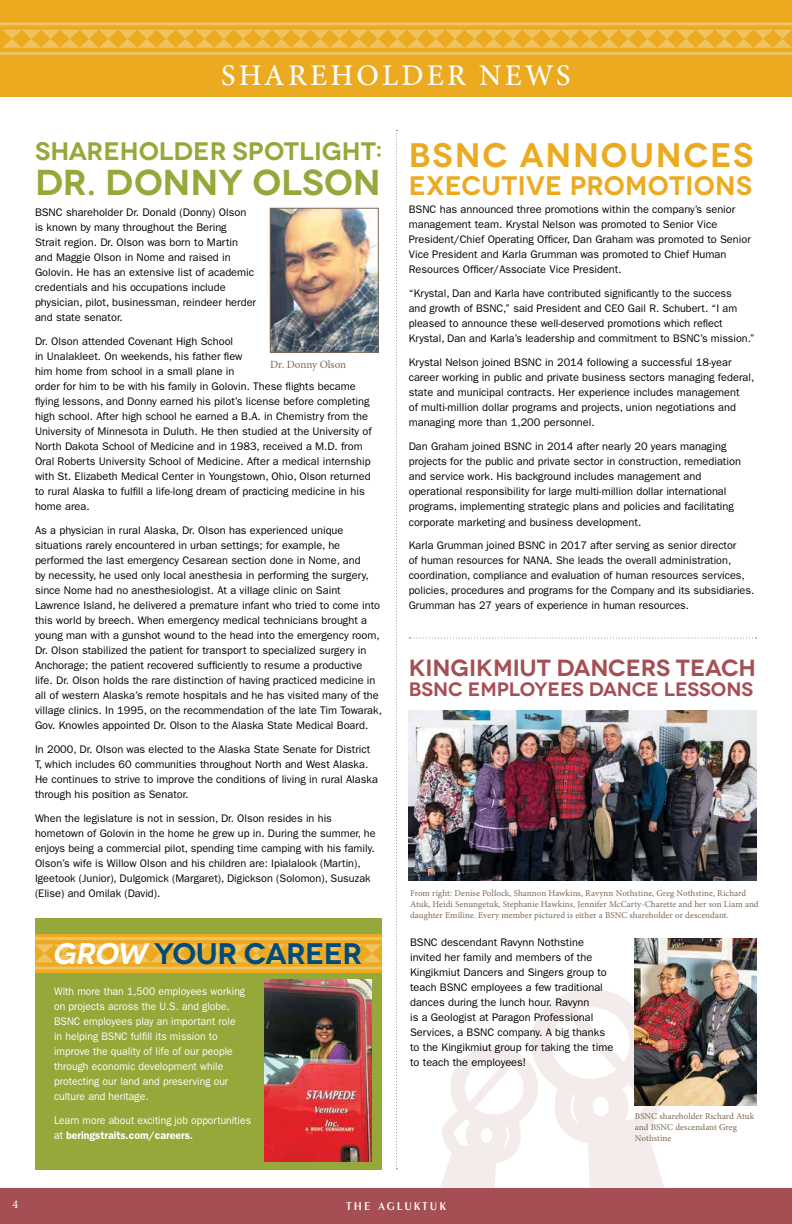
<style>
.page{position:relative;width:792px;height:1224px;background:#fff}
.page>*{position:absolute;margin:0;border:0;box-sizing:border-box;transform-origin:0 0}
.t1{font:600 36px "Novecentowide";letter-spacing:-.01em;color:#95a83a}
.t2{font:600 34px "Novecentowide";letter-spacing:.055em;color:#ebaa20}
.t3{font:500 30px "Minion Pro";letter-spacing:.1em;color:#fff}
.t4{font:600 29.7px "Novecentowide";letter-spacing:-.025em;color:#004b7b}
.t5{font:600 26.8px "Novecentowide";letter-spacing:.01em;color:#ebaa20}
.t6{font:600 25.3px "Novecentowide";color:#95a83a}
.t7{font:600 23.4px "Novecentowide";color:#a54f55}
.t8{font:600 19.4px "Novecentowide";letter-spacing:-.005em;color:#a54f55}
.t9{font:600 12px "Exotic 350 BT";letter-spacing:.175em;color:#fff}
.t10{font:12px "Minion Pro";color:#fff}
.t11{font:11px/15px "ITC Franklin Gothic Std";color:#000}
.t12{font:11px/15px "ITC Franklin Gothic Std";color:#fff;scale:.95 1}
.t13{font:11px/15px "ITC Franklin Gothic Std";color:#fff;scale:.94 1}
.t14{font:11px "Minion Pro";letter-spacing:-.005em;color:#7c6856}
.t15{font:9px/10.8px "Minion Pro";letter-spacing:.005em;color:#7c6856}
.s1{font-style:italic;color:#fff}
.s2{font-weight:600}
</style>
<div class="page">
<svg style="left:440px;top:989px;width:224px;height:199px"></svg>
<div style="left:0;top:0;width:792px;height:97px;background:#ebaa20"></div>
<svg style="left:3px;top:30px;width:789px;height:18px"></svg>
<hr style="left:0;top:52px;width:792px;height:3px;background:#fff">
<hr style="left:0;top:22px;width:792px;height:3px;background:#fff">
<svg style="left:396px;top:130px;width:2px;height:1039px"></svg>
<svg style="left:409px;top:637px;width:348px;height:1px"></svg>
<img style="left:409px;top:711px;width:348px;height:170px">
<img style="left:635px;top:938px;width:122px;height:168px">
<img style="left:272px;top:210px;width:104px;height:140px">
<div style="left:270px;top:208px;width:108px;height:144px;border:1px solid #7c6856"></div>
<div style="left:35px;top:918px;width:347px;height:251px;background:#95a83a"></div>
<svg style="left:35px;top:934px;width:347px;height:38px;background:#ebab23"></svg>
<svg style="left:35px;top:944px;width:347px;height:18px;background:#edb63f"></svg>
<hr style="left:0;top:967px;width:382px;height:3px;background:#fff">
<hr style="left:0;top:937px;width:382px;height:3px;background:#fff">
<img style="left:265px;top:980px;width:107px;height:182px">
<div style="left:0;top:1188px;width:792px;height:36px;background:#a54f55"></div>
<h3 class="t3" style="left:221px;top:58px;width:351px">SHAREHOLDER NEWS</h3>
<h3 class="t6" style="left:35px;top:140px;width:349px">SHAREHOLDER SPOTLIGHT:</h3>
<h1 class="t1" style="left:35px;top:166px;width:347px">DR. DONNY OLSON</h1>
<p class="t11" style="left:35px;top:205px;width:223px">BSNC shareholder Dr. Donald (Donny) Olson is known by many throughout the Bering<br>Strait region. Dr. Olson was born to Martin and Maggie Olson in Nome and raised in Golovin. He has an extensive list of academic credentials and his occupations include physician, pilot, businessman, reindeer herder and state senator.</p>
<p class="t11" style="left:35px;top:334px;width:338px">Dr. Olson attended Covenant High School<br>in Unalakleet. On weekends, his father flew<br>him home from school in a small plane in<br>order for him to be with his family in Golovin. These flights became flying lessons, and Donny earned his pilot’s license before completing high school. After high school he earned a B.A. in Chemistry from the University of Minnesota in Duluth. He then studied at the University of North Dakota School of Medicine and in 1983, received a M.D. from Oral Roberts University School of Medicine. After a medical internship with St. Elizabeth Medical Center in Youngstown, Ohio, Olson returned to rural Alaska to fulfill a life-long dream of practicing medicine in his home area.</p>
<p class="t11" style="left:35px;top:523px;width:349px">As a physician in rural Alaska, Dr. Olson has experienced unique situations rarely encountered in urban settings; for example, he performed the last emergency Cesarean section done in Nome, and<br>by necessity, he used only local anesthesia in performing the surgery, since Nome had no anesthesiologist. At a village clinic on Saint Lawrence Island, he delivered a premature infant who tried to come into this world by breech. When emergency medical technicians brought a young man with a gunshot wound to the head into the emergency room, Dr. Olson stabilized the patient for transport to specialized surgery in Anchorage; the patient recovered sufficiently to resume a productive life. Dr. Olson holds the rare distinction of having practiced medicine in all of western Alaska’s remote hospitals and he has visited many of the village clinics. In 1995, on the recommendation of the late Tim Towarak, Gov. Knowles appointed Dr. Olson to the Alaska State Medical Board.</p>
<p class="t11" style="left:35px;top:742px;width:345px">In 2000, Dr. Olson was elected to the Alaska State Senate for District T, which includes 60 communities throughout North and West Alaska.<br>He continues to strive to improve the conditions of living in rural Alaska through his position as Senator.</p>
<p class="t11" style="left:35px;top:811px;width:342px">When the legislature is not in session, Dr. Olson resides in his hometown of Golovin in the home he grew up in. During the summer, he enjoys being a commercial pilot, spending time camping with his family.<br>Olson’s wife is Willow Olson and his children are: Ipialalook (Martin), Igeetook (Junior), Dulgomick (Margaret), Digickson (Solomon), Susuzak (Elise) and Omilak (David).</p>
<p class="t14" style="left:270px;top:360px;width:77px">Dr. Donny Olson</p>
<h3 class="t4" style="left:52px;top:940px;width:312px"><span class="s1">GROW</span> YOUR CAREER</h3>
<p class="t12" style="left:54px;top:985px;width:203px">With more than 1,500 employees working on projects across the U.S. and globe, BSNC employees play an important role in helping BSNC fulfill its mission to improve the quality of life of our people through economic development while protecting our land and preserving our culture and heritage.</p>
<p class="t13" style="left:54px;top:1114px;width:211px">Learn more about exciting job opportunities at <span class="s2">beringstraits.com/careers.</span></p>
<h2 class="t2" style="left:409px;top:140px;width:346px">BSNC ANNOUNCES</h2>
<h3 class="t5" style="left:409px;top:174px;width:345px">EXECUTIVE PROMOTIONS</h3>
<p class="t11" style="left:409px;top:203px;width:344px">BSNC has announced three promotions within the company’s senior management team. Krystal Nelson was promoted to Senior Vice President/Chief Operating Officer, Dan Graham was promoted to Senior Vice President and Karla Grumman was promoted to Chief Human Resources Officer/Associate Vice President.</p>
<p class="t11" style="left:409px;top:287px;width:348px">“Krystal, Dan and Karla have contributed significantly to the success<br>and growth of BSNC,” said President and CEO Gail R. Schubert. “I am pleased to announce these well-deserved promotions which reflect Krystal, Dan and Karla’s leadership and commitment to BSNC’s mission.”</p>
<p class="t11" style="left:409px;top:356px;width:347px">Krystal Nelson joined BSNC in 2014 following a successful 18-year career working in public and private business sectors managing federal, state and municipal contracts. Her experience includes management<br>of multi-million dollar programs and projects, union negotiations and managing more than 1,200 personnel.</p>
<p class="t11" style="left:409px;top:440px;width:334px">Dan Graham joined BSNC in 2014 after nearly 20 years managing projects for the public and private sector in construction, remediation and service work. His background includes management and operational responsibility for large multi-million dollar international programs, implementing strategic plans and policies and facilitating corporate marketing and business development.</p>
<p class="t11" style="left:409px;top:539px;width:347px">Karla Grumman joined BSNC in 2017 after serving as senior director<br>of human resources for NANA. She leads the overall administration, coordination, compliance and evaluation of human resources services, policies, procedures and programs for the Company and its subsidiaries.<br>Grumman has 27 years of experience in human resources.</p>
<h3 class="t7" style="left:409px;top:657px;width:349px">KINGIKMIUT DANCERS TEACH</h3>
<h3 class="t8" style="left:409px;top:680px;width:346px">BSNC EMPLOYEES DANCE LESSONS</h3>
<p class="t15" style="left:410px;top:889px;width:350px">From right: Denise Pollock, Shannon Hawkins, Ravynn Nothstine, Greg Nothstine, Richard<br>Atuk, Heidi Senungetuk, Stephanie Hawkins, Jennifer McCarty-Charette and her son Liam and daughter Emiline. Every member pictured is either a BSNC shareholder or descendant.</p>
<p class="t11" style="left:410px;top:935px;width:205px">BSNC descendant Ravynn Nothstine invited her family and members of the Kingikmiut Dancers and Singers group to teach BSNC employees a few traditional dances during the lunch hour. Ravynn<br>is a Geologist at Paragon Professional Services, a BSNC company. A big thanks to the Kingikmiut group for taking the time to teach the employees!</p>
<p class="t15" style="left:635px;top:1112px;width:121px">BSNC shareholder Richard Atuk and BSNC descendant Greg<br>Nothstine</p>
<p class="t10" style="left:13px;top:1199px;width:7px">4</p>
<p class="t9" style="left:346px;top:1199px;width:101px">THE AGLUKTUK</p>
</div>
